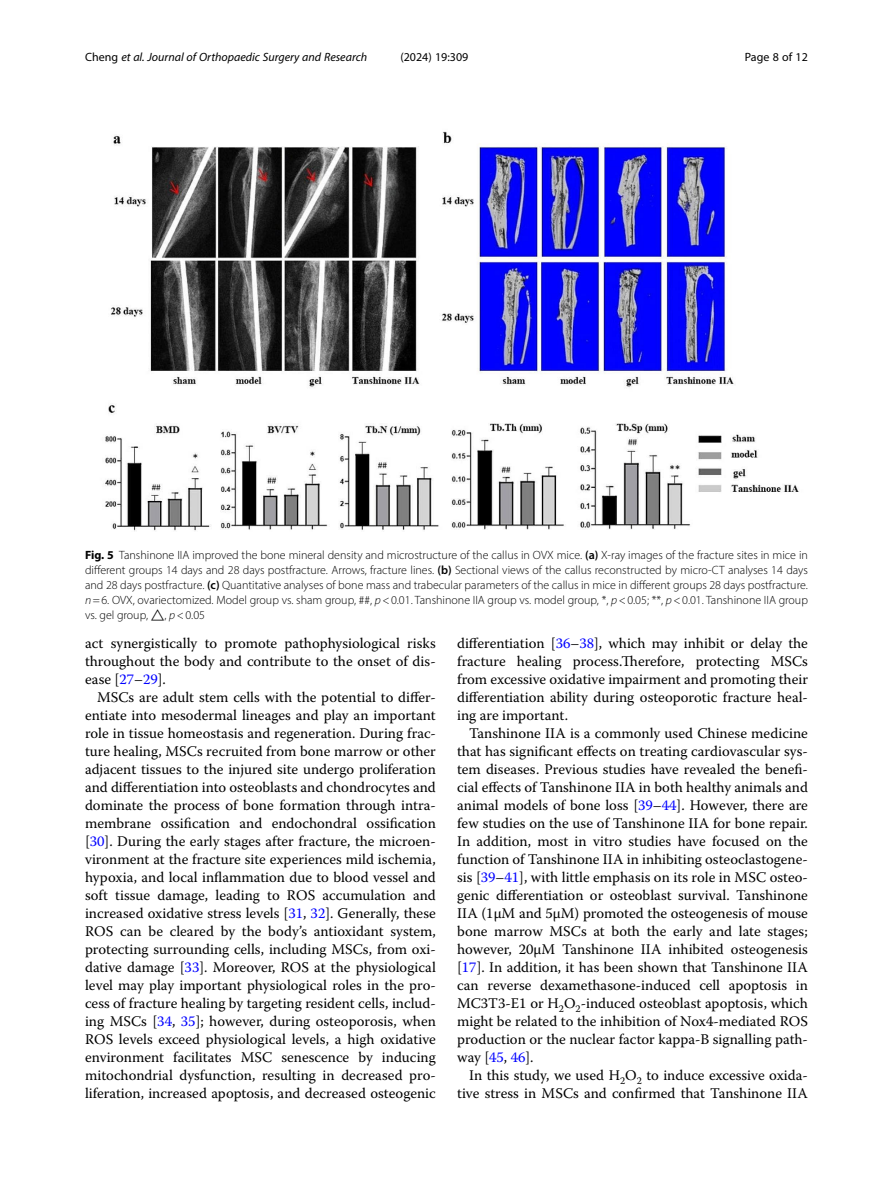
<style>
.page{position:relative;width:893px;height:1191px;background:#fff}
.page>*{position:absolute;margin:0;border:0;box-sizing:border-box;transform-origin:0 0}
.Body_Text_Indent{font:14.7px/18px "Warnock Pro";color:#000;text-align:justify}
.Body_Text{font:14.7px/18px "Warnock Pro";color:#000;text-align:justify}
.Figure_Caption{font:300 12px/15px "Myriad Pro";color:#000;text-align:justify}
.t1{font:italic 12px "Myriad Pro";color:#000}
.t2{font:12px "Myriad Pro";color:#000}
.s1{font-style:normal}
.s2{font-weight:700}
.s3{font-weight:600}
.s4{font-style:italic}
.s5{font-family:"STIX";font-weight:400}
.s6{color:#00f}
</style>
<div class="page">
<img style="left:105px;top:131px;width:694px;height:400px">
<p class="t1" style="left:85px;top:50px;width:284px"><span class="s1">Cheng</span> et al. Journal of Orthopaedic Surgery and Research</p>
<p class="t2" style="left:400px;top:50px;width:70px">(2024) 19:309</p>
<p class="t2" style="left:745px;top:50px;width:65px">Page 8 of 12</p>
<p class="Figure_Caption" style="left:85px;top:547px;width:724px"><span class="s2">Fig. 5</span> Tanshinone IIA improved the bone mineral density and microstructure of the callus in OVX mice. <span class="s3">(a)</span> X-ray images of the fracture sites in mice in different groups 14 days and 28 days postfracture. Arrows, fracture lines. <span class="s3">(b)</span> Sectional views of the callus reconstructed by micro-CT analyses 14 days and 28 days postfracture. <span class="s3">(c)</span> Quantitative analyses of bone mass and trabecular parameters of the callus in mice in different groups 28 days postfracture. <span class="s4">n</span>=6. OVX, ovariectomized. Model group vs. sham group, ##, <span class="s4">p</span>&lt;0.01. Tanshinone IIA group vs. model group, *, <span class="s4">p</span>&lt;0.05; **, <span class="s4">p</span>&lt;0.01. Tanshinone IIA group vs. gel group, <span class="s5">△</span>, <span class="s4">p</span>&lt;0.05</p>
<p class="Body_Text" style="left:85px;top:634px;width:352px">act synergistically to promote pathophysiological risks throughout the body and contribute to the onset of dis&shy;ease [<span class="s6">27</span>–<span class="s6">29</span>].</p>
<p class="Body_Text_Indent" style="left:85px;top:688px;width:352px;text-indent:12px">MSCs are adult stem cells with the potential to differ&shy;entiate into mesodermal lineages and play an important role in tissue homeostasis and regeneration. During frac&shy;ture healing, MSCs recruited from bone marrow or other adjacent tissues to the injured site undergo proliferation and differentiation into osteoblasts and chondrocytes and dominate the process of bone formation through intra&shy;membrane ossification and endochondral ossification [<span class="s6">30</span>]. During the early stages after fracture, the microen&shy;vironment at the fracture site experiences mild ischemia, hypoxia, and local inflammation due to blood vessel and soft tissue damage, leading to ROS accumulation and increased oxidative stress levels [<span class="s6">31</span>, <span class="s6">32</span>]. Generally, these ROS can be cleared by the body’s antioxidant system, protecting surrounding cells, including MSCs, from oxi&shy;dative damage [<span class="s6">33</span>]. Moreover, ROS at the physiological level may play important physiological roles in the pro&shy;cess of fracture healing by targeting resident cells, includ&shy;ing MSCs [<span class="s6">34</span>, <span class="s6">35</span>]; however, during osteoporosis, when ROS levels exceed physiological levels, a high oxidative environment facilitates MSC senescence by inducing mitochondrial dysfunction, resulting in decreased pro&shy;liferation, increased apoptosis, and decreased osteogenic</p>
<p class="Body_Text_Indent" style="left:457px;top:634px;width:352px">differentiation [<span class="s6">36</span>–<span class="s6">38</span>], which may inhibit or delay the fracture healing process.Therefore, protecting MSCs from excessive oxidative impairment and promoting their differentiation ability during osteoporotic fracture heal&shy;ing are important.</p>
<p class="Body_Text_Indent" style="left:457px;top:724px;width:352px;text-indent:12px">Tanshinone IIA is a commonly used Chinese medicine that has significant effects on treating cardiovascular sys&shy;tem diseases. Previous studies have revealed the benefi&shy;cial effects of Tanshinone IIA in both healthy animals and animal models of bone loss [<span class="s6">39</span>–<span class="s6">44</span>]. However, there are few studies on the use of Tanshinone IIA for bone repair.<br>In addition, most in vitro studies have focused on the function of Tanshinone IIA in inhibiting osteoclastogene&shy;sis [<span class="s6">39</span>–<span class="s6">41</span>], with little emphasis on its role in MSC osteo&shy;genic differentiation or osteoblast survival. Tanshinone IIA (1µM and 5µM) promoted the osteogenesis of mouse bone marrow MSCs at both the early and late stages; however, 20µM Tanshinone IIA inhibited osteogenesis [<span class="s6">17</span>]. In addition, it has been shown that Tanshinone IIA can reverse dexamethasone-induced cell apoptosis in MC3T3-E1 or H<sub>2</sub>O<sub>2</sub>-induced osteoblast apoptosis, which might be related to the inhibition of Nox4-mediated ROS production or the nuclear factor kappa-B signalling path&shy;way [<span class="s6">45</span>, <span class="s6">46</span>].</p>
<p class="Body_Text_Indent" style="left:457px;top:1066px;width:352px;text-align:right">In this study, we used H<sub>2</sub>O<sub>2</sub> to induce excessive oxida&shy;tive stress in MSCs and confirmed that Tanshinone IIA</p>
</div>
